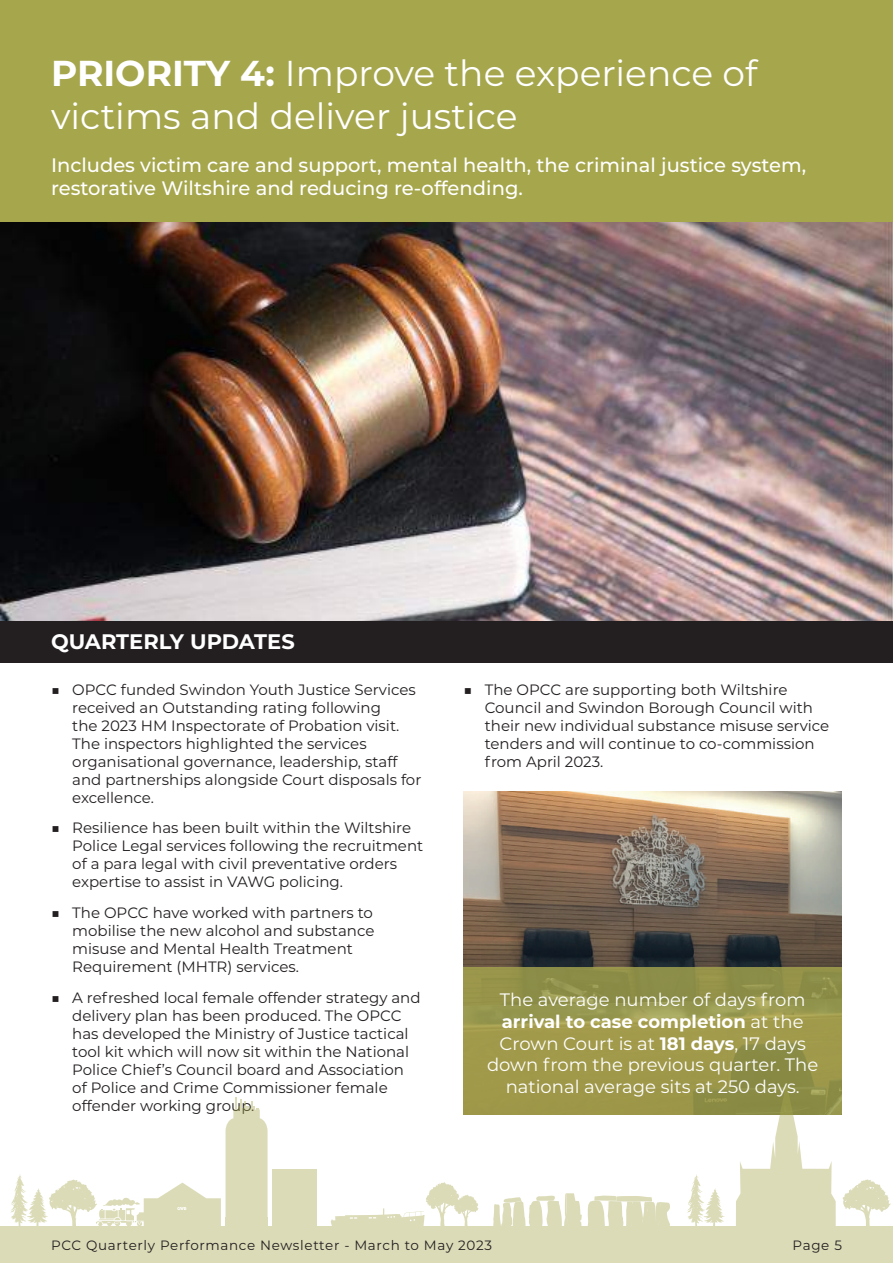
<style>
.page{position:relative;width:893px;height:1263px;background:#fff}
.page>*{position:absolute;margin:0;border:0;box-sizing:border-box;transform-origin:0 0}
.t1{font:36px/43.2px "Montserrat";color:#fff}
.t2{font:700 21px "Montserrat";color:#fff}
.t3{font:500 19.5px/23.4px "Montserrat";color:#fff}
.t4{font:18px/21.6px "Montserrat";color:#fff;text-align:center}
.t5{font:15px/18px "Montserrat";color:#231f20}
.t6{font:13.5px "Montserrat";letter-spacing:.05em;color:#231f20}
.s1{font-weight:700}
</style>
<div class="page">
<img style="left:463px;top:792px;width:379px;height:175px">
<svg style="left:736px;top:1115px;width:100px;height:111px"></svg>
<div style="left:0;top:1226px;width:893px;height:37px;background:#dbdbb8"></div>
<div style="left:272px;top:1169px;width:44px;height:57px;background:#dbdbb8"></div>
<svg style="left:493px;top:1193px;width:177px;height:33px"></svg>
<svg style="left:687px;top:1174px;width:38px;height:52px"></svg>
<svg style="left:331px;top:1182px;width:148px;height:44px"></svg>
<svg style="left:10px;top:1097px;width:258px;height:129px"></svg>
<svg style="left:842px;top:1179px;width:49px;height:47px"></svg>
<div style="left:0;top:620px;width:893px;height:43px;background:#231f20"></div>
<img style="left:0;top:221px;width:893px;height:399px">
<div style="left:0;top:0;width:893px;height:221px;background:#a6a64d"></div>
<svg style="left:463px;top:967px;width:379px;height:148px;background:#98954a"></svg>
<h1 class="t1" style="left:51px;top:50px;width:708px"><span class="s1">PRIORITY 4:</span> Improve the experience of victims and deliver justice</h1>
<h3 class="t3" style="left:51px;top:153px;width:757px">Includes victim care and support, mental health, the criminal justice system, restorative Wiltshire and reducing re-offending.</h3>
<h2 class="t2" style="left:51px;top:627px;width:245px">QUARTERLY UPDATES</h2>
<p class="t5" style="left:72px;top:680px;width:351px;text-indent:-21px">■ OPCC funded Swindon Youth Justice Services received an Outstanding rating following<br>the 2023 HM Inspectorate of Probation visit.<br>The inspectors highlighted the services organisational governance, leadership, staff and partnerships alongside Court disposals for excellence.</p>
<p class="t5" style="left:72px;top:818px;width:352px;text-indent:-21px">■ Resilience has been built within the Wiltshire Police Legal services following the recruitment of a para legal with civil preventative orders expertise to assist in VAWG policing.</p>
<p class="t5" style="left:72px;top:903px;width:304px;text-indent:-21px">■ The OPCC have worked with partners to mobilise the new alcohol and substance misuse and Mental Health Treatment Requirement (MHTR) services.</p>
<p class="t5" style="left:72px;top:988px;width:350px;text-indent:-21px">■ A refreshed local female offender strategy and delivery plan has been produced. The OPCC has developed the Ministry of Justice tactical tool kit which will now sit within the National Police Chief’s Council board and Association of Police and Crime Commissioner female offender working group.</p>
<p class="t5" style="left:485px;top:680px;width:346px;text-indent:-21px">■ The OPCC are supporting both Wiltshire Council and Swindon Borough Council with their new individual substance misuse service tenders and will continue to co-commission from April 2023.</p>
<p class="t4" style="left:487px;top:988px;width:333px">The average number of days from <span class="s1">arrival to case completion</span> at the Crown Court is at <span class="s1">181 days</span>, 17 days down from the previous quarter. The national average sits at 250 days.</p>
<p class="t6" style="left:51px;top:1236px;width:443px">PCC Quarterly Performance Newsletter - March to May 2023</p>
<p class="t6" style="left:792px;top:1236px;width:51px">Page 5</p>
</div>
